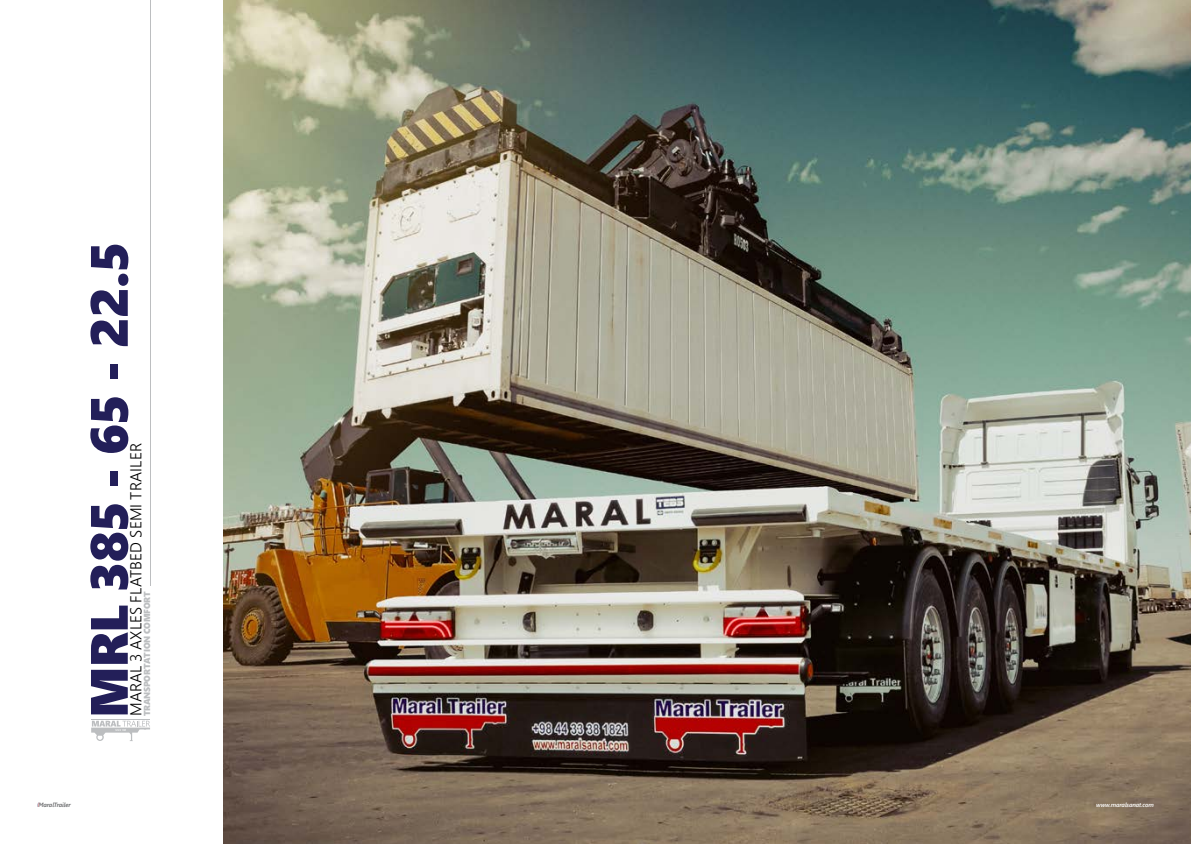
<style>
.page{position:relative;width:1191px;height:844px;background:#fff}
.page>*{position:absolute;margin:0;border:0;box-sizing:border-box;transform-origin:0 0}
.t1{font:52.5px "Segoe UI Black";letter-spacing:-.025em;color:#231f59}
.t2{font:300 15.75px "Segoe UI";letter-spacing:.01em;color:#000}
.t3{font:8.75px "Segoe UI Black";letter-spacing:-.025em;color:#bcbec0}
.t4{font:italic 600 6.12px "Segoe UI";letter-spacing:-.02em;color:#fff}
.t5{font:italic 600 6.12px "Segoe UI";letter-spacing:-.02em;color:#636466}
</style>
<div class="page">
<hr style="left:150px;top:0;width:1px;height:585px;background:#bcbec0">
<hr style="left:91px;top:719px;width:59px;height:1px;background:#bcbec0">
<svg style="left:91px;top:720px;width:59px;height:20px"></svg>
<img style="left:223px;top:0;width:968px;height:843px">
<h1 class="t1" style="left:71px;top:717px;width:478px;rotate:-90deg">MRL 385 - 65 - 22.5</h1>
<p class="t2" style="left:121px;top:716px;width:274px;rotate:-90deg">MARAL 3 AXLES FLATBED SEMI TRAILER</p>
<p class="t3" style="left:141px;top:716px;width:126px;rotate:-90deg">TRANSPORTATION COMFORT</p>
<p class="t5" style="left:38px;top:798px;width:34px">MaralTrailer</p>
<p class="t4" style="left:1096px;top:798px;width:59px">www.maralsanat.com</p>
</div>
